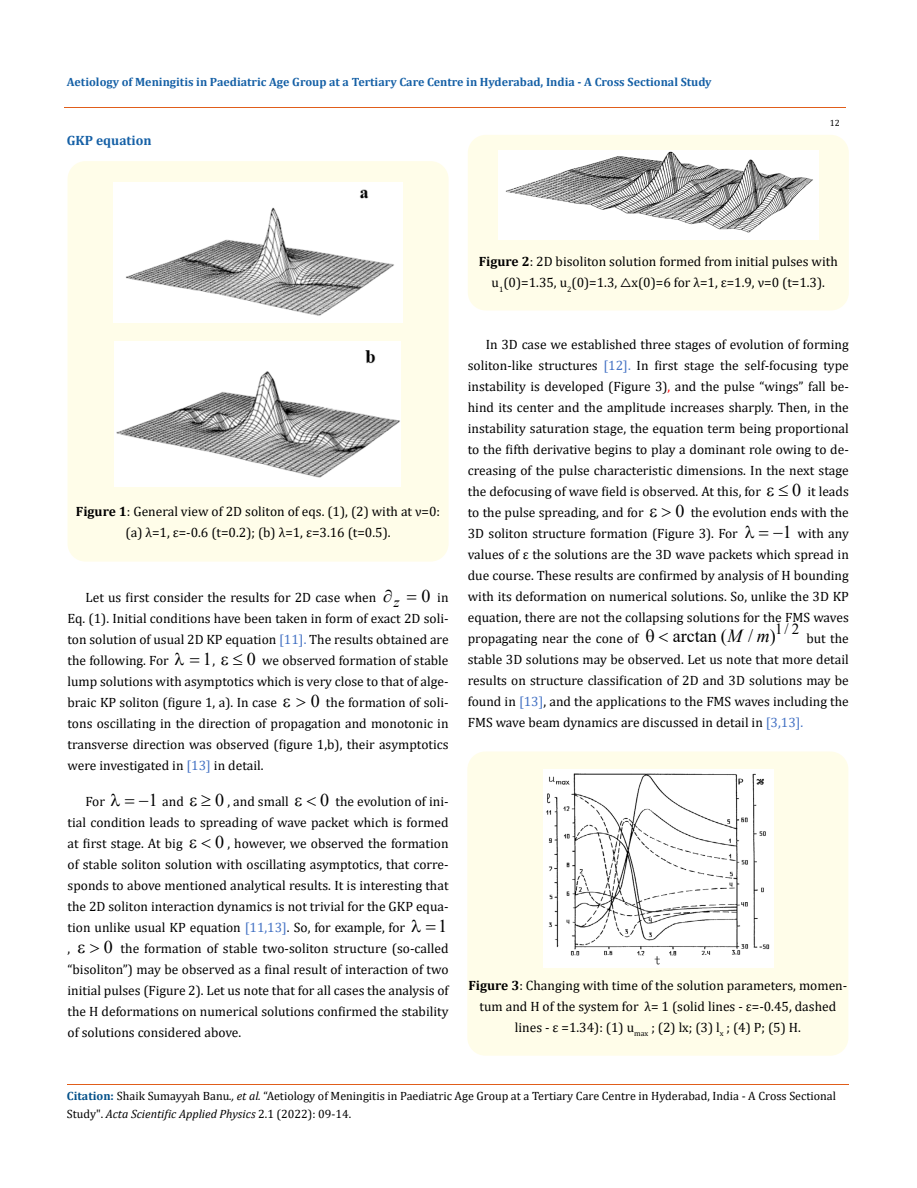
<style>
.page{position:relative;width:917px;height:1188px;background:#fff}
.page>*{position:absolute;margin:0;border:0;box-sizing:border-box;transform-origin:0 0}
.t1{font:18.45px "Times New Roman";color:#000}
.t2{font:18px "Times New Roman";color:#000}
.t3{font:15.3px "Times New Roman";color:#000}
.t4{font:13.5px/21px "Cambria";color:#000;text-align:justify}
.t5{font:700 13.5px "Cambria";color:#1560a6}
.t6{font:12px/18px "Cambria";color:#000}
.t7{font:700 12px "Cambria";color:#1560a6}
.t8{font:9px "Cambria";color:#000}
.s1{font-weight:700}
.s2{font-family:"Times New Roman";font-style:italic;font-size:15px}
.s3{font-family:"Times New Roman";font-size:18px}
.s4{color:#4472c4}
.s5{color:#f00}
.s6{font-style:italic}
.s7{font-weight:700;color:#035089}
</style>
<div class="page">
<div style="left:68px;top:161px;width:380px;height:401px;background:#fffde9;border-radius:18px"></div>
<img style="left:114px;top:182px;width:288px;height:141px">
<img style="left:115px;top:341px;width:285px;height:146px">
<div style="left:468px;top:135px;width:380px;height:176px;background:#fffde9;border-radius:18px"></div>
<img style="left:498px;top:151px;width:320px;height:89px">
<div style="left:467px;top:752px;width:381px;height:304px;background:#fffde9;border-radius:18px"></div>
<img style="left:543px;top:770px;width:230px;height:197px">
<hr style="left:64px;top:108px;width:781px;height:1px;background:#e05d1a">
<hr style="left:67px;top:1084px;width:781px;height:1px;background:#e05d1a">
<p class="t7" style="left:67px;top:73px;width:646px">Aetiology of Meningitis in Paediatric Age Group at a Tertiary Care Centre in Hyderabad, India - A Cross Sectional Study</p>
<p class="t5" style="left:67px;top:131px;width:86px">GKP equation</p>
<p class="t8" style="left:829px;top:118px;width:11px">12</p>
<p class="t4" style="left:478px;top:251px;width:360px;text-align:center"><span class="s1">Figure 2</span>: 2D bisoliton solution formed from initial pulses with u<sub>1</sub>(0)=1.35, u<sub>2</sub>(0)=1.3, △x(0)=6 for λ=1, ε=1.9, ν=0 (t=1.3).</p>
<p class="t4" style="left:76px;top:500px;width:366px;text-align:center"><span class="s1">Figure 1</span>: General view of 2D soliton of eqs. (1), (2) with at ν=0: (a) λ=1, ε=-0.6 (t=0.2); (b) λ=1, ε=3.16 (t=0.5).</p>
<p class="t4" style="left:68px;top:587px;width:382px;text-indent:18px">Let us first consider the results for 2D case when ∂<span class="s2">z</span> <span class="s3">0</span> in Eq. (1). Initial conditions have been taken in form of exact 2D soli&shy;ton solution of usual 2D KP equation <span class="s4">[11].</span> The results obtained are the following. For</p>
<p class="t4" style="left:67px;top:650px;width:382px;text-indent:135px"><span class="s3">1</span>, ≤ <span class="s3">0</span> we observed formation of stable lump solutions with asymptotics which is very close to that of alge&shy;braic KP soliton (figure 1, a). In case</p>
<p class="t4" style="left:68px;top:692px;width:382px;text-indent:243px"><span class="s3">0</span> the formation of soli&shy;tons oscillating in the direction of propagation and monotonic in transverse direction was observed (figure 1,b), their asymptotics were investigated in <span class="s4">[13]</span> in detail.</p>
<p class="t4" style="left:86px;top:791px;width:21px">For</p>
<p class="t4" style="left:139px;top:791px;width:151px">−<span class="s3">1</span> and ≥ <span class="s3">0</span> , and small</p>
<p class="t4" style="left:68px;top:791px;width:382px;text-indent:253px"><span class="s3">0</span> the evolution of ini&shy;tial condition leads to spreading of wave packet which is formed at first stage. At big</p>
<p class="t4" style="left:68px;top:833px;width:382px;text-indent:148px"><span class="s3">0</span> , however, we observed the formation of stable soliton solution with oscillating asymptotics, that corre&shy;sponds to above mentioned analytical results. It is interesting that the 2D soliton interaction dynamics is not trivial for the GKP equa&shy;tion unlike usual KP equation <span class="s4">[11,13]</span>. So, for example, for</p>
<h2 class="t2" style="left:438px;top:913px;width:11px">1</h2>
<p class="t4" style="left:68px;top:938px;width:4px">,</p>
<p class="t4" style="left:67px;top:938px;width:382px;text-indent:36px"><span class="s3">0</span> the formation of stable two-soliton structure (so-called “bisoliton”) may be observed as a final result of interaction of two initial pulses (Figure 2). Let us note that for all cases the analysis of the H deformations on numerical solutions confirmed the stability of solutions considered above.</p>
<p class="t4" style="left:468px;top:334px;width:382px;text-indent:18px">In 3D case we established three stages of evolution of forming soliton-like structures <span class="s4">[12].</span> In first stage the self-focusing type instability is developed (Figure 3)<span class="s5">,</span> and the pulse “wings” fall be&shy;hind its center and the amplitude increases sharply. Then, in the instability saturation stage, the equation term being proportional to the fifth derivative begins to play a dominant role owing to de&shy;creasing of the pulse characteristic dimensions. In the next stage the defocusing of wave field is observed. At this, for ≤ <span class="s3">0</span> it leads to the pulse spreading, and for</p>
<p class="t4" style="left:468px;top:501px;width:382px;text-indent:208px"><span class="s3">0</span> the evolution ends with the<br>3D soliton structure formation (Figure 3). For</p>
<p class="t4" style="left:468px;top:522px;width:382px;text-indent:305px">−<span class="s3">1</span> with any values of ε the solutions are the 3D wave packets which spread in due course. These results are confirmed by analysis of H bounding with its deformation on numerical solutions. So, unlike the 3D KP equation, there are not the collapsing solutions for the FMS waves propagating near the cone of</p>
<p class="t3" style="left:775px;top:618px;width:26px">1/2</p>
<h1 class="t1" style="left:672px;top:623px;width:105px">arctan (<span class="s6">M</span> / <span class="s6">m</span>)</h1>
<p class="t4" style="left:468px;top:627px;width:382px;text-indent:338px">but the stable 3D solutions may be observed. Let us note that more detail results on structure classification of 2D and 3D solutions may be found in <span class="s4">[13]</span>, and the applications to the FMS waves including the FMS wave beam dynamics are discussed in detail in <span class="s4">[3,13].</span></p>
<p class="t4" style="left:468px;top:975px;width:380px;text-align:center"><span class="s1">Figure 3</span>: Changing with time of the solution parameters, momen&shy;tum and H of the system for λ= 1 (solid lines - ε=-0.45, dashed lines - ε =1.34): (1) u<sub>max</sub> ; (2) lx; (3) l<sub>x</sub> ; (4) P; (5) H.</p>
<p class="t6" style="left:67px;top:1087px;width:770px"><span class="s7">Citation:</span> Shaik Sumayyah Banu<span class="s6">., et al.</span> “Aetiology of Meningitis in Paediatric Age Group at a Tertiary Care Centre in Hyderabad, India - A Cross Sectional<br>Study". <span class="s6">Acta Scientific Applied Physics</span> 2.1 (2022): 09-14.</p>
</div>
